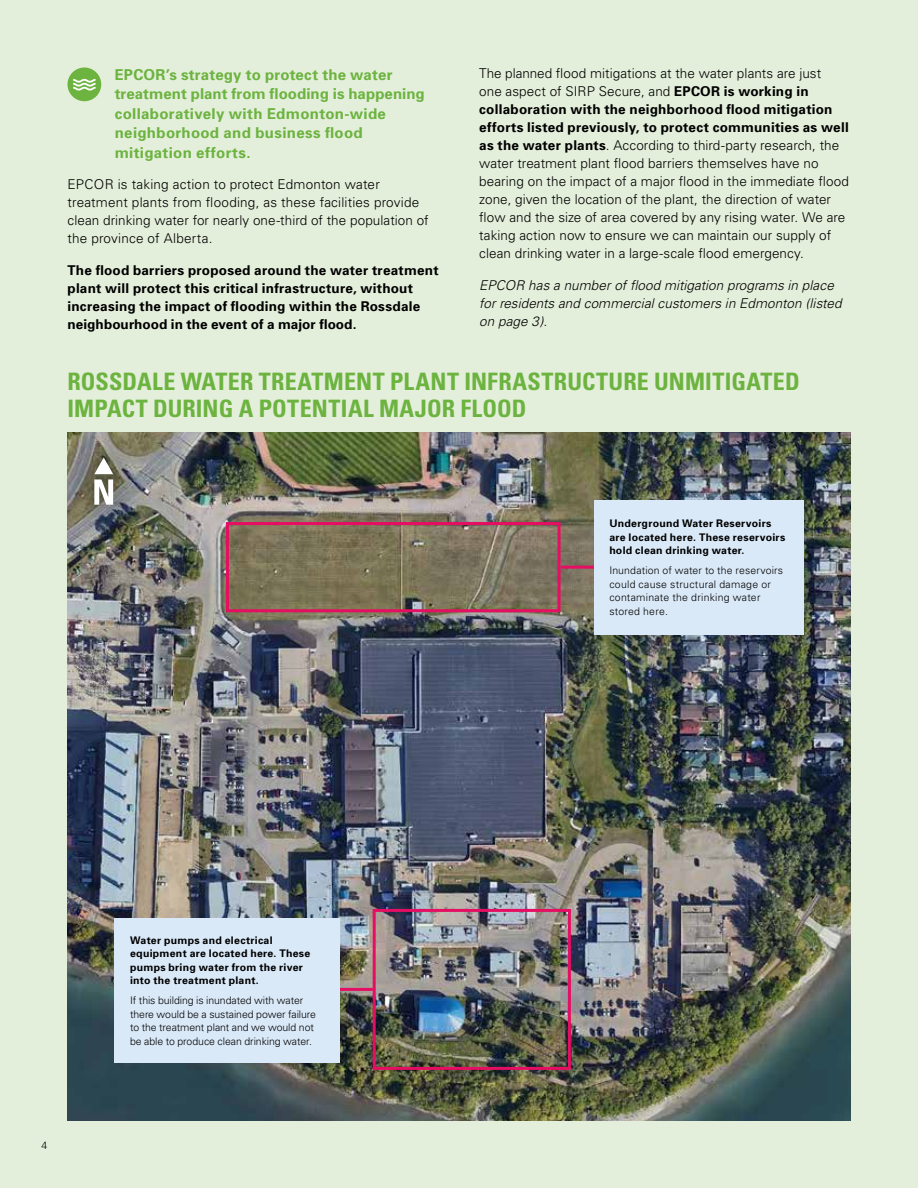
<style>
.page{position:relative;width:918px;height:1188px;background:#e4efdb}
.page>*{position:absolute;margin:0;border:0;box-sizing:border-box;transform-origin:0 0}
.t1{font:700 condensed 24px/27px "Univers";letter-spacing:.005em;color:#6cb33f}
.t2{font:700 15px/19.5px "Univers";letter-spacing:.02em;color:#6cb33f}
.t3{font:300 13.5px/18px "Univers";letter-spacing:.005em;color:#000}
.t4{font:700 13.5px/18px "Univers";letter-spacing:.015em;color:#000}
.t5{font:italic 300 13.5px/18px "Univers";letter-spacing:.005em;color:#000}
.t6{font:700 10.5px/13.5px "Univers";letter-spacing:.025em;color:#000}
.t7{font:300 10.5px/13.5px "Univers";color:#000}
.t8{font:300 10.5px/13.5px "Univers";letter-spacing:.02em;color:#000}
.s1{font-weight:700}
</style>
<div class="page">
<img style="left:68px;top:432px;width:782px;height:688px">
<div style="left:68px;top:68px;width:33px;height:33px;background:#6cb33f;border-radius:50%"></div>
<svg style="left:73px;top:79px;width:23px;height:12px"></svg>
<div style="left:64px;top:432px;width:79px;height:102px;background:#000;opacity:.75"></div>
<svg style="left:94px;top:457px;width:19px;height:48px"></svg>
<div style="left:226px;top:522px;width:335px;height:90px;border:3px solid #e50e62"></div>
<div style="left:373px;top:909px;width:198px;height:161px;border:3px solid #e50e62"></div>
<hr style="left:561px;top:566px;width:34px;height:3px;background:#e50e62">
<hr style="left:339px;top:988px;width:34px;height:3px;background:#e50e62">
<div style="left:594px;top:500px;width:209px;height:135px;background:#dae9f8"></div>
<div style="left:115px;top:918px;width:225px;height:145px;background:#dae9f8"></div>
<p class="t2" style="left:115px;top:64px;width:312px">EPCOR’s strategy to protect the water treatment plant from flooding is happening collaboratively with Edmonton-wide neighborhood and business flood mitigation efforts.</p>
<p class="t3" style="left:68px;top:176px;width:363px">EPCOR is taking action to protect Edmonton water treatment plants from flooding, as these facilities provide clean drinking water for nearly one-third of the population of the province of Alberta.</p>
<p class="t4" style="left:68px;top:261px;width:373px">The flood barriers proposed around the water treatment plant will protect this critical infrastructure, without increasing the impact of flooding within the Rossdale neighbourhood in the event of a major flood.</p>
<p class="t3" style="left:479px;top:64px;width:371px">The planned flood mitigations at the water plants are just<br>one aspect of SIRP Secure, and <span class="s1">EPCOR is working in collaboration with the neighborhood flood mitigation efforts listed previously, to protect communities as well as the water plants</span>. According to third-party research, the water treatment plant flood barriers themselves have no bearing on the impact of a major flood in the immediate flood zone, given the location of the plant, the direction of water flow and the size of area covered by any rising water. We are taking action now to ensure we can maintain our supply of clean drinking water in a large-scale flood emergency.</p>
<p class="t5" style="left:479px;top:276px;width:364px">EPCOR has a number of flood mitigation programs in place for residents and commercial customers in Edmonton (listed on page 3).</p>
<h1 class="t1" style="left:68px;top:368px;width:734px">ROSSDALE WATER TREATMENT PLANT INFRASTRUCTURE UNMITIGATED<br>IMPACT DURING A POTENTIAL MAJOR FLOOD</h1>
<p class="t6" style="left:609px;top:516px;width:177px">Underground Water Reservoirs are located here. These reservoirs hold clean drinking water.</p>
<p class="t8" style="left:609px;top:564px;width:175px">Inundation of water to the reservoirs could cause structural damage or contaminate the drinking water stored here.</p>
<p class="t7" style="left:41px;top:1139px;width:7px">4</p>
<p class="t6" style="left:130px;top:933px;width:182px">Water pumps and electrical equipment are located here. These pumps bring water from the river into the treatment plant.</p>
<p class="t7" style="left:130px;top:994px;width:187px">If this building is inundated with water there would be a sustained power failure to the treatment plant and we would not be able to produce clean drinking water.</p>
</div>
